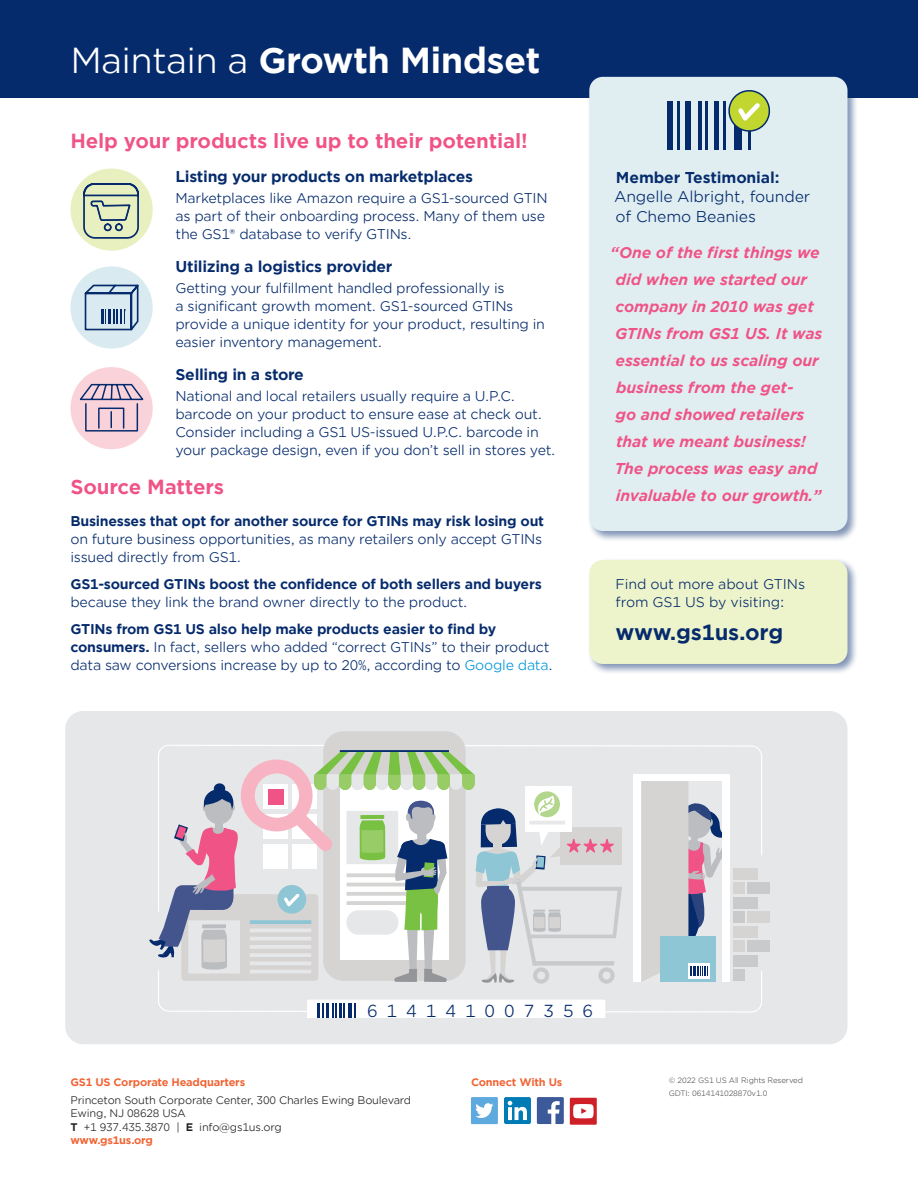
<style>
.page{position:relative;width:918px;height:1188px;background:#fff}
.page>*{position:absolute;margin:0;border:0;box-sizing:border-box;transform-origin:0 0}
.t1{font:700 34.5px "Gotham Office";letter-spacing:-.02em;color:#fff}
.t2{font:700 21px "Gotham Office";letter-spacing:-.01em;color:#052b6c}
._12_Intro_Text__10pt{font:700 19.5px "Gotham Office";letter-spacing:-.01em;color:#f05386}
.t3{font:16.8px "Gotham Office";letter-spacing:.54em;color:#052b6c}
.t4{font:italic 700 15px/27px "Gotham Office";letter-spacing:-.01em;color:#f05386}
._12_Intro_Text__10pt-2{font:700 15px "Gotham Office";letter-spacing:-.02em;color:#052b6c}
.t5{font:15px/19.5px "Gotham Office";letter-spacing:-.01em;color:#052b6c}
._12_Intro_Text__10pt-3{font:13.5px/18px "Gotham Office";letter-spacing:-.02em;color:#052b6c}
._12_Intro_Text__10pt-4{font:700 13.5px/18px "Gotham Office";letter-spacing:-.02em;color:#052b6c}
.t6{font:10.5px/13.5px "Gotham Office";letter-spacing:-.02em;color:#231f20}
.t7{font:700 10.5px "Gotham Office";letter-spacing:-.02em;color:#f16232}
.t8{font:7.5px/12.6px "Gotham Office";letter-spacing:-.02em;color:#57585a}
.s1{font-weight:400}
.s2{font-weight:700}
.s3{color:#0095d9}
.s4{font-weight:700;color:#f16232}
</style>
<div class="page">
<svg style="left:537px;top:1097px;width:27px;height:27px"></svg>
<svg style="left:471px;top:1097px;width:27px;height:27px"></svg>
<svg style="left:504px;top:1097px;width:27px;height:27px"></svg>
<svg style="left:570px;top:1098px;width:27px;height:27px"></svg>
<div style="left:587px;top:558px;width:272px;height:117px;background:#052b6c;opacity:.5"></div>
<div style="left:589px;top:560px;width:259px;height:104px;background:#edf3cb;border-radius:14px"></div>
<div style="left:70px;top:266px;width:83px;height:83px;background:#d9ebf0;border-radius:50%"></div>
<div style="left:65px;top:711px;width:783px;height:333px;background:#e6e7e9;border-radius:18px"></div>
<svg style="left:158px;top:745px;width:605px;height:267px"></svg>
<div style="left:634px;top:774px;width:95px;height:208px;background:#fff"></div>
<div style="left:323px;top:731px;width:143px;height:250px;background:#d5d4d3;border-radius:20px"></div>
<hr style="left:340px;top:750px;width:109px;height:2px;background:#052b6c">
<svg style="left:149px;top:752px;width:473px;height:232px"></svg>
<div style="left:733px;top:868px;width:24px;height:12px;background:#d5d4d3"></div>
<div style="left:733px;top:882px;width:12px;height:12px;background:#d5d4d3"></div>
<div style="left:733px;top:897px;width:24px;height:12px;background:#c9cacc"></div>
<div style="left:733px;top:911px;width:12px;height:12px;background:#c9cacc"></div>
<div style="left:733px;top:926px;width:24px;height:12px;background:#d5d4d3"></div>
<div style="left:733px;top:941px;width:12px;height:11px;background:#d5d4d3"></div>
<div style="left:747px;top:882px;width:23px;height:12px;background:#c9cacc"></div>
<div style="left:747px;top:911px;width:23px;height:12px;background:#d5d4d3"></div>
<div style="left:747px;top:941px;width:23px;height:11px;background:#c9cacc"></div>
<div style="left:733px;top:955px;width:24px;height:12px;background:#c9cacc"></div>
<div style="left:733px;top:970px;width:12px;height:11px;background:#c9cacc"></div>
<hr style="left:529px;top:821px;width:36px;height:3px;background:#e7e8e9">
<svg style="left:641px;top:781px;width:81px;height:201px;background:#c1c5cd"></svg>
<div style="left:307px;top:1000px;width:298px;height:18px;background:#fff"></div>
<div style="left:0;top:0;width:918px;height:98px;background:#052b6c"></div>
<div style="left:587px;top:75px;width:272px;height:467px;background:#052b6c;opacity:.5"></div>
<div style="left:589px;top:77px;width:259px;height:454px;background:#e0eef2;border-radius:14px"></div>
<div style="left:70px;top:169px;width:83px;height:82px;background:#e9f0c0;border-radius:50%"></div>
<div style="left:70px;top:367px;width:83px;height:82px;background:#fad2da;border-radius:50%"></div>
<div style="left:667px;top:101px;width:6px;height:48px;background:#052b6c"></div>
<hr style="left:748px;top:101px;width:2px;height:48px;background:#052b6c">
<div style="left:685px;top:101px;width:6px;height:48px;background:#052b6c"></div>
<hr style="left:698px;top:101px;width:4px;height:48px;background:#052b6c">
<hr style="left:724px;top:101px;width:2px;height:48px;background:#052b6c">
<hr style="left:677px;top:101px;width:2px;height:48px;background:#052b6c">
<div style="left:735px;top:101px;width:7px;height:48px;background:#052b6c"></div>
<div style="left:714px;top:101px;width:5px;height:48px;background:#052b6c"></div>
<hr style="left:705px;top:101px;width:3px;height:48px;background:#052b6c">
<svg style="left:728px;top:90px;width:42px;height:43px"></svg>
<svg style="left:85px;top:285px;width:54px;height:45px"></svg>
<svg style="left:83px;top:183px;width:56px;height:56px"></svg>
<svg style="left:80px;top:384px;width:63px;height:48px"></svg>
<p class="t1" style="left:70px;top:36px;width:472px"><span class="s1">Maintain a</span> Growth Mindset</p>
<p class="_12_Intro_Text__10pt" style="left:70px;top:127px;width:459px">Help your products live up to their potential!</p>
<p class="_12_Intro_Text__10pt-2" style="left:176px;top:166px;width:299px">Listing your products on marketplaces</p>
<p class="_12_Intro_Text__10pt-3" style="left:176px;top:189px;width:374px">Marketplaces like Amazon require a GS1-sourced GTIN as part of their onboarding process. Many of them use the GS1® database to verify GTINs.</p>
<p class="_12_Intro_Text__10pt-2" style="left:176px;top:256px;width:219px">Utilizing a logistics provider</p>
<p class="_12_Intro_Text__10pt-3" style="left:176px;top:279px;width:371px">Getting your fulfillment handled professionally is<br>a significant growth moment. GS1-sourced GTINs provide a unique identity for your product, resulting in easier inventory management.</p>
<p class="_12_Intro_Text__10pt-2" style="left:176px;top:364px;width:130px">Selling in a store</p>
<p class="_12_Intro_Text__10pt-3" style="left:176px;top:387px;width:382px">National and local retailers usually require a U.P.C. barcode on your product to ensure ease at check out.<br>Consider including a GS1 US-issued U.P.C. barcode in your package design, even if you don’t sell in stores yet.</p>
<p class="_12_Intro_Text__10pt" style="left:70px;top:474px;width:155px">Source Matters</p>
<p class="_12_Intro_Text__10pt-3" style="left:70px;top:511px;width:475px"><span class="s2">Businesses that opt for another source for GTINs may risk losing out </span>on future business opportunities, as many retailers only accept GTINs issued directly from GS1.</p>
<p class="_12_Intro_Text__10pt-4" style="left:70px;top:575px;width:473px">GS1-sourced GTINs boost the confidence of both sellers and buyers <span class="s1">because they link the brand owner directly to the product.</span></p>
<p class="_12_Intro_Text__10pt-3" style="left:70px;top:619px;width:484px"><span class="s2">GTINs from GS1 US also help make products easier to find by consumers.</span> In fact, sellers who added “correct GTINs” to their product data saw conversions increase by up to 20%, according to <span class="s3">Google data</span>.</p>
<p class="t5" style="left:614px;top:167px;width:198px"><span class="s2">Member Testimonial:<br></span>Angelle Albright, founder of Chemo Beanies</p>
<p class="t4" style="left:610px;top:239px;width:214px">“One of the first things we did when we started our company in 2010 was get<br>GTINs from GS1 US. It was essential to us scaling our business from the get-<br>go and showed retailers that we meant business!<br>The process was easy and invaluable to our growth.”</p>
<p class="_12_Intro_Text__10pt-3" style="left:616px;top:574px;width:191px">Find out more about GTINs from GS1 US by visiting:</p>
<p class="t2" style="left:616px;top:618px;width:169px">www.gs1us.org</p>
<p class="t3" style="left:367px;top:999px;width:228px">614141007356</p>
<p class="t7" style="left:70px;top:1075px;width:176px">GS1 US Corporate Headquarters</p>
<p class="t6" style="left:70px;top:1093px;width:342px">Princeton South Corporate Center, 300 Charles Ewing Boulevard Ewing, NJ 08628 USA<br><span class="s2">T</span> +1 937.435.3870 | <span class="s2">E</span> info@gs1us.org<br><span class="s4">www.gs1us.org</span></p>
<p class="t7" style="left:471px;top:1075px;width:93px">Connect With Us</p>
<p class="t8" style="left:669px;top:1074px;width:136px">© 2022 GS1 US All Rights Reserved<br>GDTI: 0614141028870v1.0</p>
</div>
